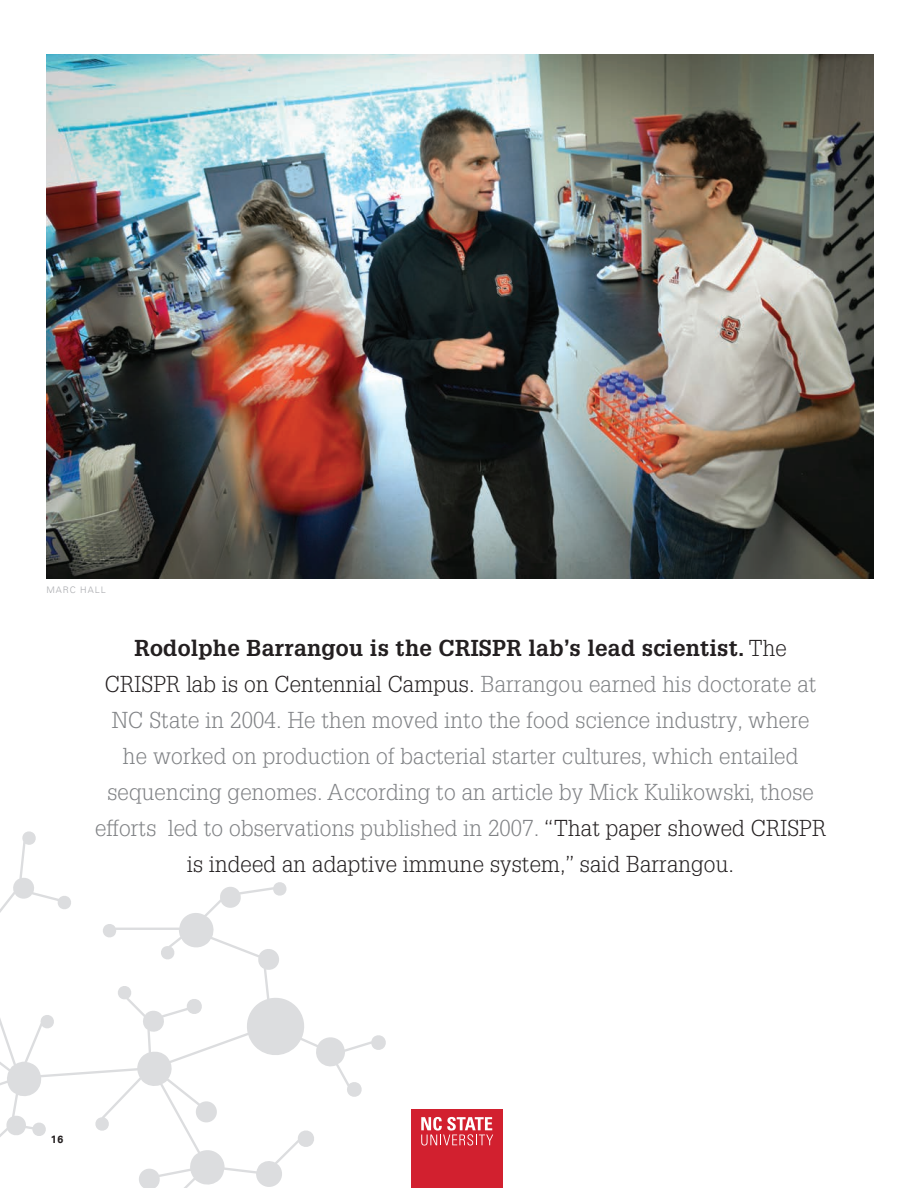
<style>
.page{position:relative;width:918px;height:1188px;background:#fff}
.page>*{position:absolute;margin:0;border:0;box-sizing:border-box;transform-origin:0 0}
.t1{font:300 22.5px/36px "Glypha LT Pro";letter-spacing:.01em;color:#808285;text-align:center}
.t2{font:700 10.5px "Univers LT";color:#231f20}
.t3{font:300 9px "Univers LT";letter-spacing:.11em;color:#a8a9ad}
.s1{font-weight:700;color:#231f20}
.s2{color:#231f20}
</style>
<div class="page">
<div style="left:411px;top:1109px;width:92px;height:44px;background:#d2202f"></div>
<svg style="left:421px;top:1117px;width:72px;height:29px"></svg>
<div style="left:411px;top:1150px;width:92px;height:38px;background:#d2202f"></div>
<svg style="left:0;top:831px;width:386px;height:357px"></svg>
<svg style="left:195px;top:1100px;width:23px;height:23px"></svg>
<svg style="left:186px;top:998px;width:17px;height:17px"></svg>
<svg style="left:32px;top:1122px;width:15px;height:15px"></svg>
<svg style="left:57px;top:895px;width:15px;height:15px"></svg>
<img style="left:46px;top:54px;width:827px;height:525px">
<p class="t3" style="left:46px;top:584px;width:61px">MARC HALL</p>
<p class="t1" style="left:95px;top:631px;width:733px"><span class="s1">Rodolphe Barrangou is the CRISPR lab’s lead scientist.</span> <span class="s2">The CRISPR lab is on Centennial Campus.</span> Barrangou earned his doctorate at NC State in 2004. He then moved into the food science industry, where<br>he worked on production of bacterial starter cultures, which entailed sequencing genomes. According to an article by Mick Kulikowski, those efforts led to observations published in 2007. <span class="s2">“That paper showed CRISPR is indeed an adaptive immune system,” said Barrangou.</span></p>
<p class="t2" style="left:51px;top:1133px;width:14px">16</p>
</div>
